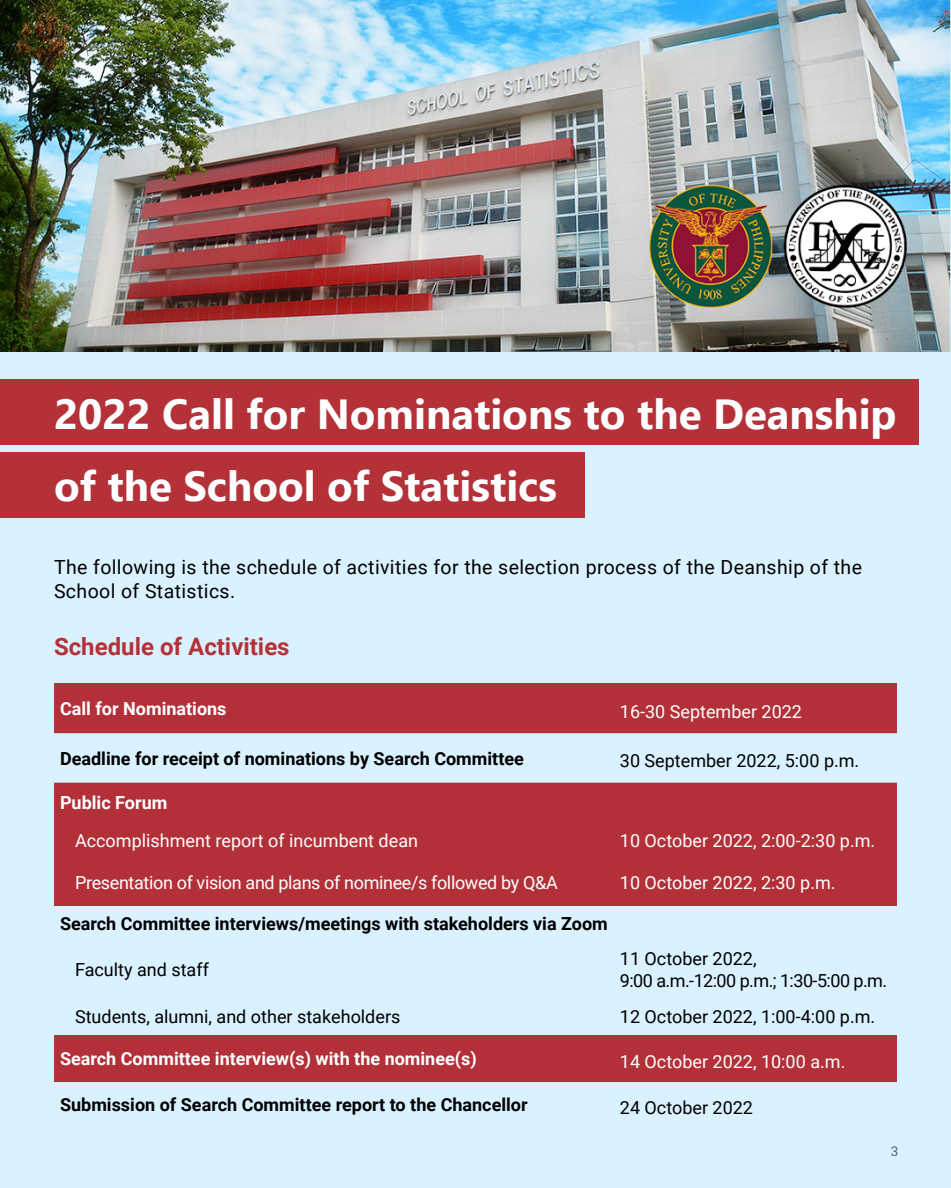
<style>
.page{position:relative;width:951px;height:1188px;background:#fff}
.page>*{position:absolute;margin:0;border:0;box-sizing:border-box;transform-origin:0 0}
.t1{font:700 42px/72px "Ebrima";color:#fff}
.t2{font:700 24px "Roboto";color:#b43138}
.t3{font:19.5px/23.4px "Roboto";letter-spacing:.02em;color:#000101}
.t4{font:18px/21.6px "Roboto";color:#000}
.t5{font:700 18px "Roboto";color:#000}
.t6{font:18px "Roboto";color:#fff}
.t7{font:700 18px "Roboto";color:#fff}
.t8{font:18px "Roboto";letter-spacing:-.02em;color:#fff}
.t9{font:13.5px "Roboto";color:#000}
</style>
<div class="page">
<img style="left:0;top:0;width:950px;height:1188px">
<div style="left:0;top:452px;width:584px;height:66px;background:#b43138"></div>
<div style="left:0;top:380px;width:918px;height:65px;background:#b43138"></div>
<div style="left:54px;top:683px;width:842px;height:50px;background:#b43039"></div>
<div style="left:54px;top:783px;width:842px;height:123px;background:#b43039"></div>
<div style="left:54px;top:1035px;width:842px;height:47px;background:#b43039"></div>
<h1 class="t1" style="left:54px;top:375px;width:844px">2022 Call for Nominations to the Deanship of the School of Statistics</h1>
<p class="t3" style="left:54px;top:555px;width:809px">The following is the schedule of activities for the selection process of the Deanship of the<br>School of Statistics.</p>
<h2 class="t2" style="left:54px;top:630px;width:237px">Schedule of Activities</h2>
<p class="t7" style="left:60px;top:696px;width:168px">Call for Nominations</p>
<p class="t6" style="left:619px;top:699px;width:184px">16-30 September 2022</p>
<p class="t5" style="left:60px;top:746px;width:465px">Deadline for receipt of nominations by Search Committee</p>
<p class="t4" style="left:619px;top:750px;width:241px">30 September 2022, 5:00 p.m.</p>
<p class="t7" style="left:60px;top:790px;width:109px">Public Forum</p>
<p class="t6" style="left:75px;top:828px;width:344px">Accomplishment report of incumbent dean</p>
<p class="t6" style="left:619px;top:828px;width:257px">10 October 2022, 2:00-2:30 p.m.</p>
<p class="t8" style="left:75px;top:870px;width:484px">Presentation of vision and plans of nominee/s followed by Q&amp;A</p>
<p class="t6" style="left:619px;top:870px;width:217px">10 October 2022, 2:30 p.m.</p>
<p class="t5" style="left:60px;top:911px;width:549px">Search Committee interviews/meetings with stakeholders via Zoom</p>
<p class="t4" style="left:75px;top:958px;width:135px">Faculty and staff</p>
<p class="t4" style="left:619px;top:948px;width:269px">11 October 2022,<br>9:00 a.m.-12:00 p.m.; 1:30-5:00 p.m.</p>
<p class="t4" style="left:75px;top:1006px;width:327px">Students, alumni, and other stakeholders</p>
<p class="t4" style="left:619px;top:1006px;width:257px">12 October 2022, 1:00-4:00 p.m.</p>
<p class="t7" style="left:60px;top:1046px;width:418px">Search Committee interview(s) with the nominee(s)</p>
<p class="t6" style="left:619px;top:1049px;width:227px">14 October 2022, 10:00 a.m.</p>
<p class="t5" style="left:60px;top:1092px;width:469px">Submission of Search Committee report to the Chancellor</p>
<p class="t4" style="left:619px;top:1096px;width:135px">24 October 2022</p>
<p class="t9" style="left:890px;top:1141px;width:9px">3</p>
</div>
